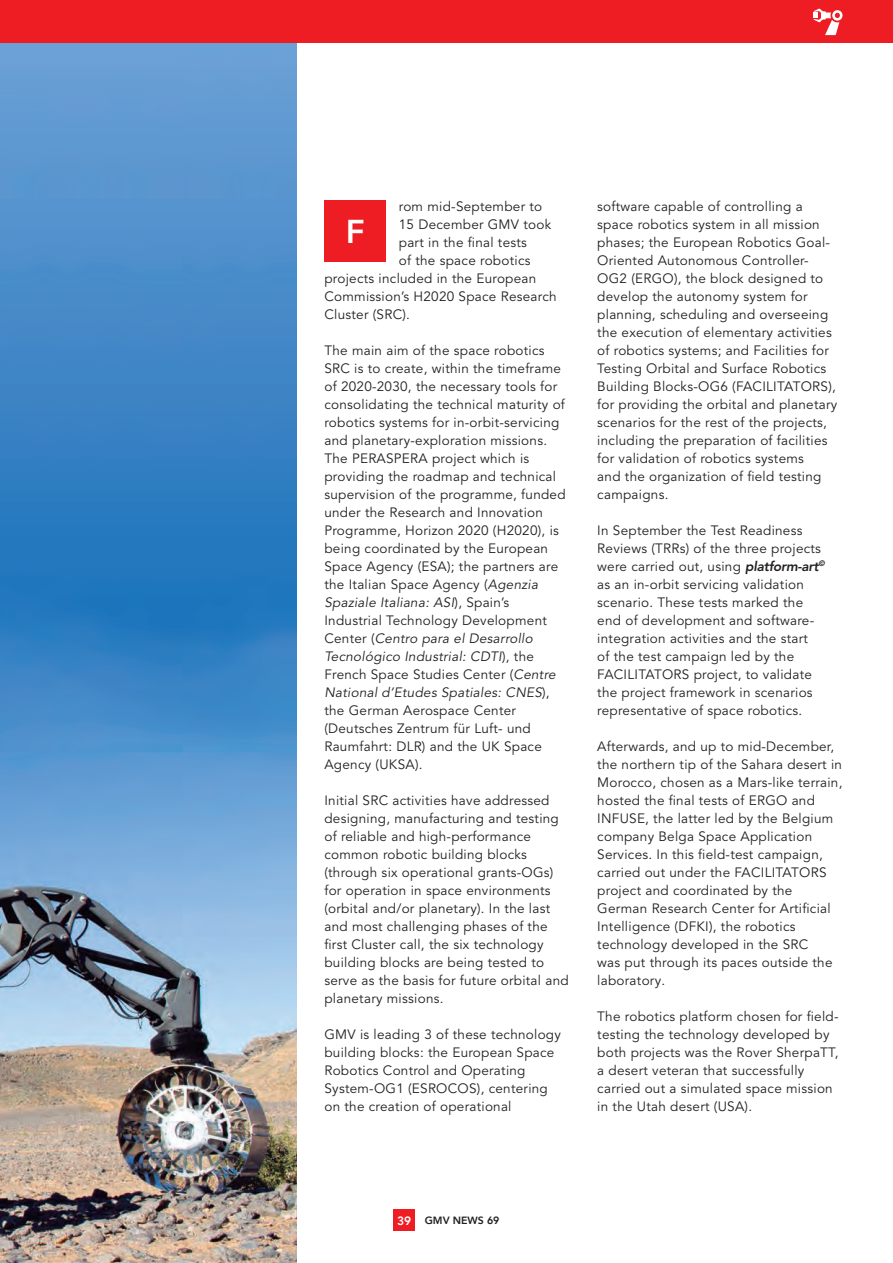
<style>
.page{position:relative;width:893px;height:1263px;background:#fff}
.page>*{position:absolute;margin:0;border:0;box-sizing:border-box;transform-origin:0 0}
.general{font:800 33px "Avenir LT";color:#fff}
.general-2{font:13.5px/18px "Avenir LT Pro";letter-spacing:.02em;color:#231f20}
.t1{font:800 12px "Avenir LT";color:#fff}
.t2{font:800 10.5px "Avenir LT";color:#231f20}
.s1{font-style:italic}
.s2{font-weight:800;font-style:italic}
</style>
<div class="page">
<img style="left:0;top:43px;width:296px;height:1220px">
<div style="left:394px;top:1210px;width:21px;height:21px;background:#ee1d23"></div>
<div style="left:0;top:0;width:893px;height:43px;background:#ee1d23"></div>
<div style="left:324px;top:200px;width:62px;height:61px;background:#ee1d23"></div>
<svg style="left:813px;top:8px;width:29px;height:27px"></svg>
<p class="general-2" style="left:399px;top:197px;width:145px">rom mid-September to</p>
<p class="general-2" style="left:399px;top:215px;width:154px">15 December GMV took</p>
<p class="general-2" style="left:399px;top:233px;width:130px">part in the final tests</p>
<p class="general-2" style="left:399px;top:251px;width:133px">of the space robotics</p>
<p class="general-2" style="left:324px;top:269px;width:213px">projects included in the European</p>
<p class="general-2" style="left:324px;top:287px;width:234px">Commission’s H2020 Space Research</p>
<p class="general-2" style="left:324px;top:305px;width:87px">Cluster (SRC).</p>
<p class="general-2" style="left:324px;top:341px;width:243px">The main aim of the space robotics SRC is to create, within the timeframe of 2020-2030, the necessary tools for consolidating the technical maturity of robotics systems for in-orbit-servicing and planetary-exploration missions.<br>The PERASPERA project which is providing the roadmap and technical supervision of the programme, funded under the Research and Innovation Programme, Horizon 2020 (H2020), is being coordinated by the European Space Agency (ESA); the partners are the Italian Space Agency (<span class="s1">Agenzia Spaziale Italiana: ASI</span>), Spain’s Industrial Technology Development Center (<span class="s1">Centro para el Desarrollo Tecnológico Industrial: CDTI</span>), the French Space Studies Center (<span class="s1">Centre National d’Etudes Spatiales: CNES</span>), the German Aerospace Center (Deutsches Zentrum für Luft- und Raumfahrt: DLR) and the UK Space Agency (UKSA).</p>
<p class="general-2" style="left:324px;top:791px;width:246px">Initial SRC activities have addressed designing, manufacturing and testing of reliable and high-performance common robotic building blocks (through six operational grants-OGs) for operation in space environments (orbital and/or planetary). In the last and most challenging phases of the first Cluster call, the six technology building blocks are being tested to serve as the basis for future orbital and planetary missions.</p>
<p class="general-2" style="left:324px;top:1025px;width:238px">GMV is leading 3 of these technology building blocks: the European Space Robotics Control and Operating System-OG1 (ESROCOS), centering on the creation of operational</p>
<p class="general" style="left:346px;top:212px;width:20px">F</p>
<p class="general-2" style="left:597px;top:197px;width:241px">software capable of controlling a space robotics system in all mission phases; the European Robotics Goal-Oriented Autonomous Controller-OG2 (ERGO), the block designed to develop the autonomy system for planning, scheduling and overseeing the execution of elementary activities of robotics systems; and Facilities for Testing Orbital and Surface Robotics Building Blocks-OG6 (FACILITATORS), for providing the orbital and planetary scenarios for the rest of the projects, including the preparation of facilities for validation of robotics systems<br>and the organization of field testing campaigns.</p>
<p class="general-2" style="left:597px;top:521px;width:229px">In September the Test Readiness Reviews (TRRs) of the three projects were carried out, using <span class="s2">platform-art</span><sup>© </sup>as an in-orbit servicing validation scenario. These tests marked the end of development and software&shy;integration activities and the start<br>of the test campaign led by the FACILITATORS project, to validate the project framework in scenarios representative of space robotics.</p>
<p class="general-2" style="left:597px;top:737px;width:247px">Afterwards, and up to mid-December, the northern tip of the Sahara desert in Morocco, chosen as a Mars-like terrain, hosted the final tests of ERGO and INFUSE, the latter led by the Belgium company Belga Space Application Services. In this field-test campaign, carried out under the FACILITATORS project and coordinated by the German Research Center for Artificial Intelligence (DFKI), the robotics technology developed in the SRC<br>was put through its paces outside the laboratory.</p>
<p class="general-2" style="left:597px;top:1007px;width:243px">The robotics platform chosen for field&shy;testing the technology developed by both projects was the Rover SherpaTT, a desert veteran that successfully carried out a simulated space mission in the Utah desert (USA).</p>
<p class="t1" style="left:397px;top:1214px;width:16px">39</p>
<p class="t2" style="left:425px;top:1214px;width:76px">GMV NEWS 69</p>
</div>
